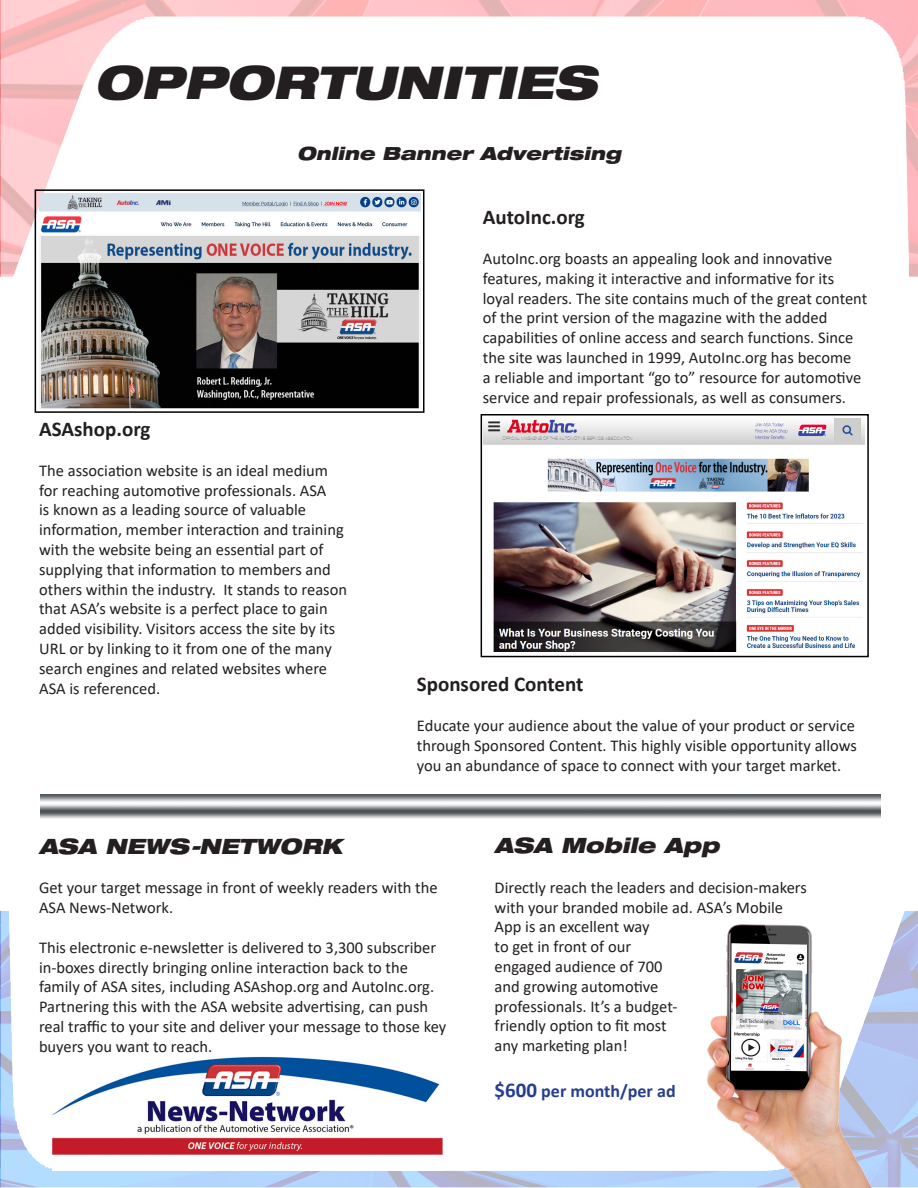
<style>
.page{position:relative;width:918px;height:1188px;background:#fff}
.page>*{position:absolute;margin:0;border:0;box-sizing:border-box;transform-origin:0 0}
.t1{font:45px "Helvetica Neue LTW06 93 Blk Ext Obl";color:#231f20}
.t2{font:700 21px "Calibri";color:#231f20}
.t3{font:21px "Helvetica Neue LTW06 93 Blk Ext Obl";color:#231f20}
.t4{font:18px "Helvetica Neue LTW06 93 Blk Ext Obl";color:#231f20}
.t5{font:700 18px "Calibri";color:#253f8e}
.t6{font:16.5px/19.8px "Calibri";color:#231f20}
.s1{font-size:21px}
</style>
<div class="page">
<img style="left:0;top:0;width:918px;height:1188px">
<img style="left:40px;top:794px;width:841px;height:24px">
<img style="left:695px;top:919px;width:193px;height:269px">
<img style="left:484px;top:419px;width:380px;height:233px">
<div style="left:481px;top:414px;width:388px;height:243px;border:2px solid #000"></div>
<img style="left:40px;top:194px;width:380px;height:214px">
<div style="left:35px;top:189px;width:389px;height:224px;border:2px solid #000"></div>
<img style="left:52px;top:1043px;width:391px;height:127px">
<p class="t1" style="left:94px;top:54px;width:504px">OPPORTUNITIES</p>
<p class="t4" style="left:297px;top:141px;width:325px">Online Banner Advertising</p>
<p class="t2" style="left:39px;top:414px;width:113px">ASAshop.org</p>
<p class="t6" style="left:39px;top:460px;width:309px">The association website is an ideal medium for reaching automotive professionals. ASA<br>is known as a leading source of valuable information, member interaction and training with the website being an essential part of supplying that information to members and others within the industry. It stands to reason that ASA’s website is a perfect place to gain added visibility. Visitors access the site by its URL or by linking to it from one of the many search engines and related websites where ASA is referenced.</p>
<p class="t2" style="left:483px;top:203px;width:104px">AutoInc.org</p>
<p class="t6" style="left:483px;top:248px;width:386px">AutoInc.org boasts an appealing look and innovative features, making it interactive and informative for its loyal readers. The site contains much of the great content of the print version of the magazine with the added capabilities of online access and search functions. Since the site was launched in 1999, AutoInc.org has become<br>a reliable and important “go to” resource for automotive service and repair professionals, as well as consumers.</p>
<p class="t2" style="left:417px;top:670px;width:168px">Sponsored Content</p>
<p class="t6" style="left:417px;top:715px;width:442px">Educate your audience about the value of your product or service through Sponsored Content. This highly visible opportunity allows you an abundance of space to connect with your target market.</p>
<p class="t3" style="left:39px;top:833px;width:305px">ASA NEWS-NETWORK</p>
<p class="t6" style="left:39px;top:878px;width:400px">Get your target message in front of weekly readers with the<br>ASA News-Network.</p>
<p class="t6" style="left:39px;top:937px;width:409px">This electronic e-newsletter is delivered to 3,300 subscriber in-boxes directly bringing online interaction back to the family of ASA sites, including ASAshop.org and AutoInc.org.<br>Partnering this with the ASA website advertising, can push real traffic to your site and deliver your message to those key buyers you want to reach.</p>
<p class="t3" style="left:495px;top:832px;width:226px">ASA Mobile App</p>
<p class="t6" style="left:495px;top:877px;width:314px">Directly reach the leaders and decision-makers with your branded mobile ad. ASA’s Mobile<br>App is an excellent way<br>to get in front of our<br>engaged audience of 700<br>and growing automotive<br>professionals. It’s a budget-<br>friendly option to fit most<br>any marketing plan!</p>
<p class="t5" style="left:495px;top:1078px;width:183px"><span class="s1">$600</span> per month/per ad</p>
</div>
